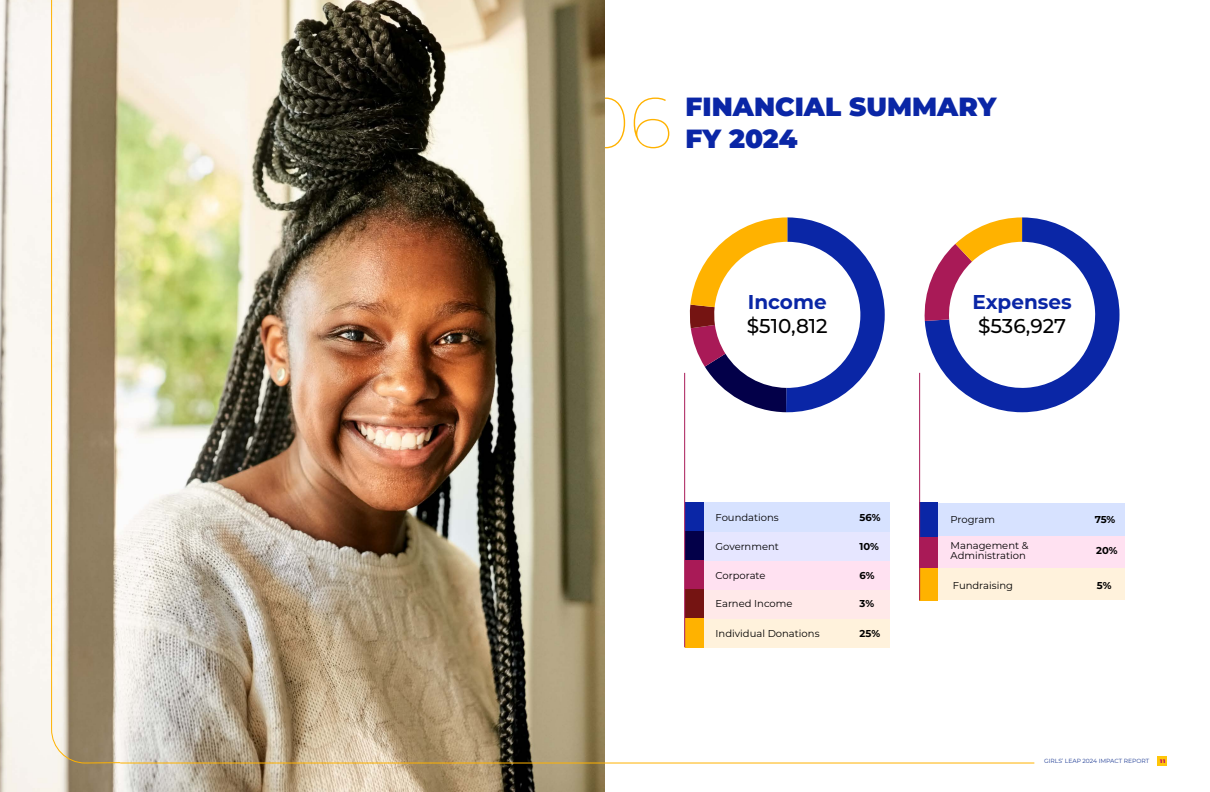
<style>
.page{position:relative;width:1210px;height:792px;background:#fff}
.page>*{position:absolute;margin:0;border:0;box-sizing:border-box;transform-origin:0 0}
.t1{font:100 72px "Montserrat";color:#ffb200}
.t2{font:900 26.3px/31.5px "Montserrat";color:#0a26a6}
.t3{font:500 20px "Montserrat";color:#000}
.t4{font:700 20px "Montserrat";color:#0a26a6}
.t5{font:10px/10px "Montserrat";color:#000}
.t6{font:700 10px "Montserrat";color:#000}
.t7{font:6px "Montserrat";color:#213e95}
.t8{font:900 5.1px "Montserrat";color:#bd0067}
</style>
<div class="page">
<img style="left:0;top:0;width:605px;height:792px">
<svg style="left:51px;top:0;width:70px;height:764px"></svg>
<hr style="left:120px;top:763px;width:914px;height:1px;background:#ffb200">
<div style="left:1157px;top:756px;width:10px;height:10px;background:#ffc609"></div>
<div style="left:919px;top:567px;width:205px;height:33px;background:#fff2dc"></div>
<div style="left:919px;top:535px;width:205px;height:33px;background:#ffe1f1"></div>
<div style="left:919px;top:503px;width:205px;height:33px;background:#d7e2ff"></div>
<div style="left:919px;top:503px;width:19px;height:35px;background:#0a26a6"></div>
<div style="left:919px;top:537px;width:19px;height:32px;background:#a91a57"></div>
<div style="left:919px;top:569px;width:19px;height:32px;background:#ffb200"></div>
<hr style="left:919px;top:373px;width:1px;height:227px;background:#a91a57">
<div style="left:684px;top:618px;width:206px;height:29px;background:#fff2dc"></div>
<div style="left:684px;top:589px;width:206px;height:29px;background:#ffe9e9"></div>
<div style="left:684px;top:560px;width:206px;height:30px;background:#ffe1f1"></div>
<div style="left:684px;top:531px;width:206px;height:30px;background:#e6e6ff"></div>
<div style="left:684px;top:503px;width:206px;height:29px;background:#d7e2ff"></div>
<div style="left:684px;top:503px;width:19px;height:29px;background:#0a26a6"></div>
<div style="left:684px;top:531px;width:19px;height:30px;background:#030049"></div>
<div style="left:684px;top:560px;width:19px;height:30px;background:#a91a57"></div>
<div style="left:684px;top:589px;width:19px;height:29px;background:#751412"></div>
<div style="left:684px;top:618px;width:19px;height:29px;background:#ffb200"></div>
<hr style="left:684px;top:373px;width:1px;height:274px;background:#a91a57">
<svg style="left:689px;top:217px;width:195px;height:195px"></svg>
<svg style="left:924px;top:217px;width:195px;height:195px"></svg>
<h1 class="t1" style="left:582px;top:75px;width:91px">06</h1>
<h2 class="t2" style="left:685px;top:89px;width:312px">FINANCIAL SUMMARY<br>FY 2024</h2>
<h3 class="t4" style="left:748px;top:288px;width:80px">Income</h3>
<h3 class="t3" style="left:747px;top:312px;width:82px">$510,812</h3>
<h3 class="t4" style="left:972px;top:288px;width:101px">Expenses</h3>
<h3 class="t3" style="left:978px;top:312px;width:89px">$536,927</h3>
<p class="t5" style="left:715px;top:512px;width:65px">Foundations</p>
<p class="t6" style="left:859px;top:510px;width:22px">56%</p>
<p class="t5" style="left:715px;top:542px;width:65px">Government</p>
<p class="t6" style="left:859px;top:540px;width:21px">10%</p>
<p class="t5" style="left:715px;top:570px;width:51px">Corporate</p>
<p class="t6" style="left:859px;top:568px;width:16px">6%</p>
<p class="t5" style="left:715px;top:599px;width:78px">Earned Income</p>
<p class="t6" style="left:859px;top:597px;width:16px">3%</p>
<p class="t5" style="left:715px;top:628px;width:105px">Individual Donations</p>
<p class="t6" style="left:859px;top:626px;width:22px">25%</p>
<p class="t5" style="left:950px;top:514px;width:46px">Program</p>
<p class="t6" style="left:1094px;top:512px;width:22px">75%</p>
<p class="t5" style="left:950px;top:540px;width:79px">Management &amp;<br>Administration</p>
<p class="t5" style="left:953px;top:580px;width:62px">Fundraising</p>
<p class="t6" style="left:1097px;top:578px;width:16px">5%</p>
<p class="t6" style="left:1096px;top:544px;width:23px">20%</p>
<p class="t7" style="left:1044px;top:757px;width:107px">GIRLS’ LEAP 2024 IMPACT REPORT</p>
<p class="t8" style="left:1160px;top:757px;width:7px">11</p>
</div>
